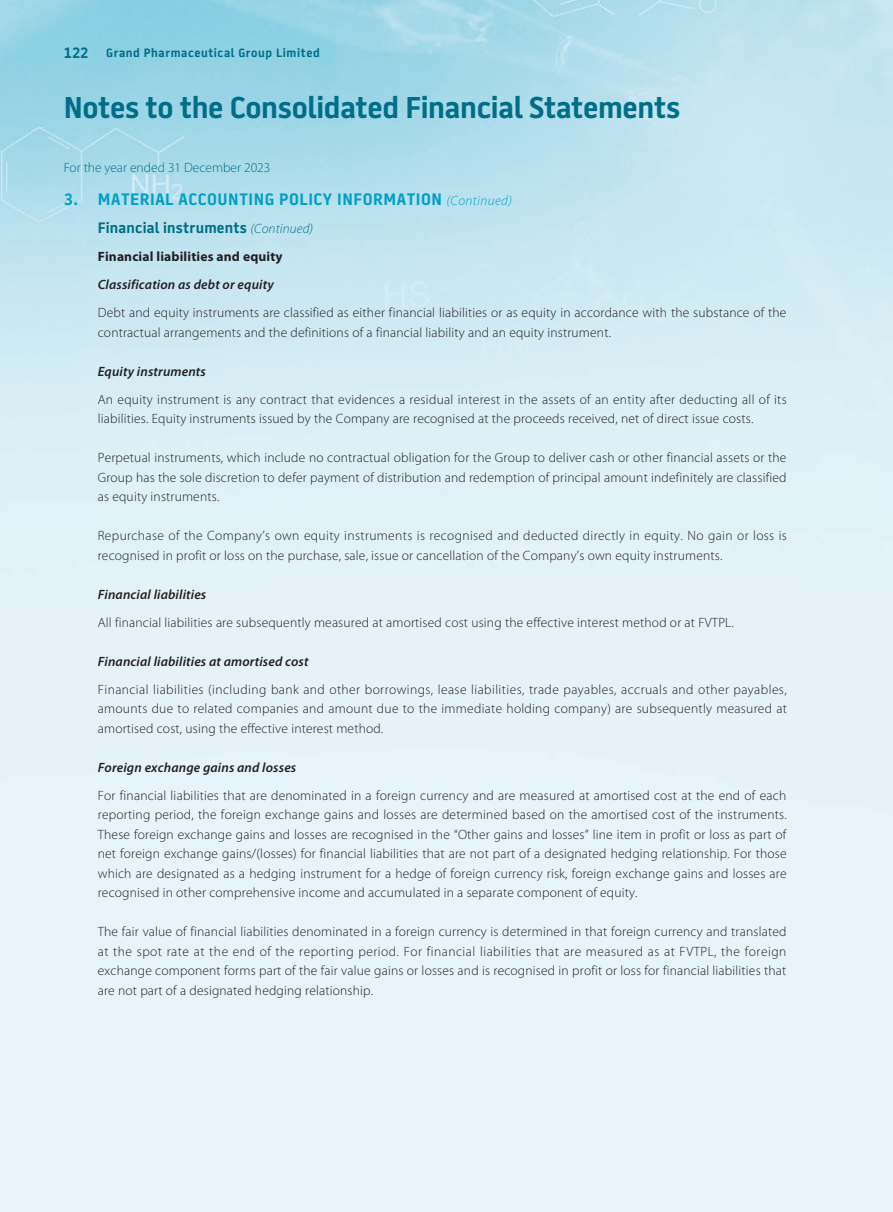
<style>
.page{position:relative;width:893px;height:1212px;background:#fff}
.page>*{position:absolute;margin:0;border:0;box-sizing:border-box;transform-origin:0 0}
.t1{font:700 30px "Battersea";letter-spacing:-.01em;color:#006e86}
._01_H1{font:700 16.5px "Battersea";letter-spacing:.035em;color:#009fc3}
._02_H2{font:700 15px "Battersea";letter-spacing:.015em;color:#006e86}
._00_txt{font:300 13.5px/19.5px "Myriad Pro";letter-spacing:.015em;color:#231f20;text-align:justify}
._04_H4{font:italic 600 13.5px "Myriad Pro";letter-spacing:.01em;color:#231f20}
.t2{font:300 13.5px "Myriad Pro";color:#006e86}
._03_H3{font:700 13.5px "Myriad Pro";letter-spacing:.01em;color:#231f20}
.t3{font:700 12px "Battersea";letter-spacing:.05em;color:#006e86}
.s1{font-size:15px}
.s2{font-family:"Myriad Pro";font-weight:300;font-style:italic;font-size:13.5px}
</style>
<div class="page">
<p class="t3" style="left:64px;top:45px;width:257px"><span class="s1">122</span> Grand Pharmaceutical Group Limited</p>
<h1 class="t1" style="left:64px;top:89px;width:618px">Notes to the Consolidated Financial Statements</h1>
<p class="t2" style="left:64px;top:160px;width:208px">For the year ended 31 December 2023</p>
<p class="_01_H1" style="left:64px;top:189px;width:450px">3. MATERIAL ACCOUNTING POLICY INFORMATION <span class="s2">(Continued)</span></p>
<p class="_02_H2" style="left:98px;top:219px;width:217px">Financial instruments <span class="s2">(Continued)</span></p>
<p class="_03_H3" style="left:98px;top:248px;width:186px">Financial liabilities and equity</p>
<p class="_04_H4" style="left:98px;top:276px;width:177px">Classification as debt or equity</p>
<p class="_00_txt" style="left:98px;top:303px;width:690px">Debt and equity instruments are classified as either financial liabilities or as equity in accordance with the substance of the contractual arrangements and the definitions of a financial liability and an equity instrument.</p>
<p class="_04_H4" style="left:98px;top:363px;width:110px">Equity instruments</p>
<p class="_00_txt" style="left:98px;top:389px;width:690px">An equity instrument is any contract that evidences a residual interest in the assets of an entity after deducting all of its liabilities. Equity instruments issued by the Company are recognised at the proceeds received, net of direct issue costs.</p>
<p class="_00_txt" style="left:98px;top:448px;width:690px">Perpetual instruments, which include no contractual obligation for the Group to deliver cash or other financial assets or the Group has the sole discretion to defer payment of distribution and redemption of principal amount indefinitely are classified as equity instruments.</p>
<p class="_00_txt" style="left:98px;top:526px;width:691px">Repurchase of the Company’s own equity instruments is recognised and deducted directly in equity. No gain or loss is recognised in profit or loss on the purchase, sale, issue or cancellation of the Company’s own equity instruments.</p>
<p class="_04_H4" style="left:98px;top:586px;width:110px">Financial liabilities</p>
<p class="_00_txt" style="left:98px;top:612px;width:637px">All financial liabilities are subsequently measured at amortised cost using the effective interest method or at FVTPL.</p>
<p class="_04_H4" style="left:98px;top:653px;width:212px">Financial liabilities at amortised cost</p>
<p class="_00_txt" style="left:98px;top:679px;width:691px">Financial liabilities (including bank and other borrowings, lease liabilities, trade payables, accruals and other payables, amounts due to related companies and amount due to the immediate holding company) are subsequently measured at amortised cost, using the effective interest method.</p>
<p class="_04_H4" style="left:98px;top:759px;width:200px">Foreign exchange gains and losses</p>
<p class="_00_txt" style="left:98px;top:785px;width:691px">For financial liabilities that are denominated in a foreign currency and are measured at amortised cost at the end of each reporting period, the foreign exchange gains and losses are determined based on the amortised cost of the instruments.<br>These foreign exchange gains and losses are recognised in the “Other gains and losses” line item in profit or loss as part of net foreign exchange gains/(losses) for financial liabilities that are not part of a designated hedging relationship. For those which are designated as a hedging instrument for a hedge of foreign currency risk, foreign exchange gains and losses are recognised in other comprehensive income and accumulated in a separate component of equity.</p>
<p class="_00_txt" style="left:98px;top:922px;width:690px">The fair value of financial liabilities denominated in a foreign currency is determined in that foreign currency and translated at the spot rate at the end of the reporting period. For financial liabilities that are measured as at FVTPL, the foreign exchange component forms part of the fair value gains or losses and is recognised in profit or loss for financial liabilities that are not part of a designated hedging relationship.</p>
</div>
